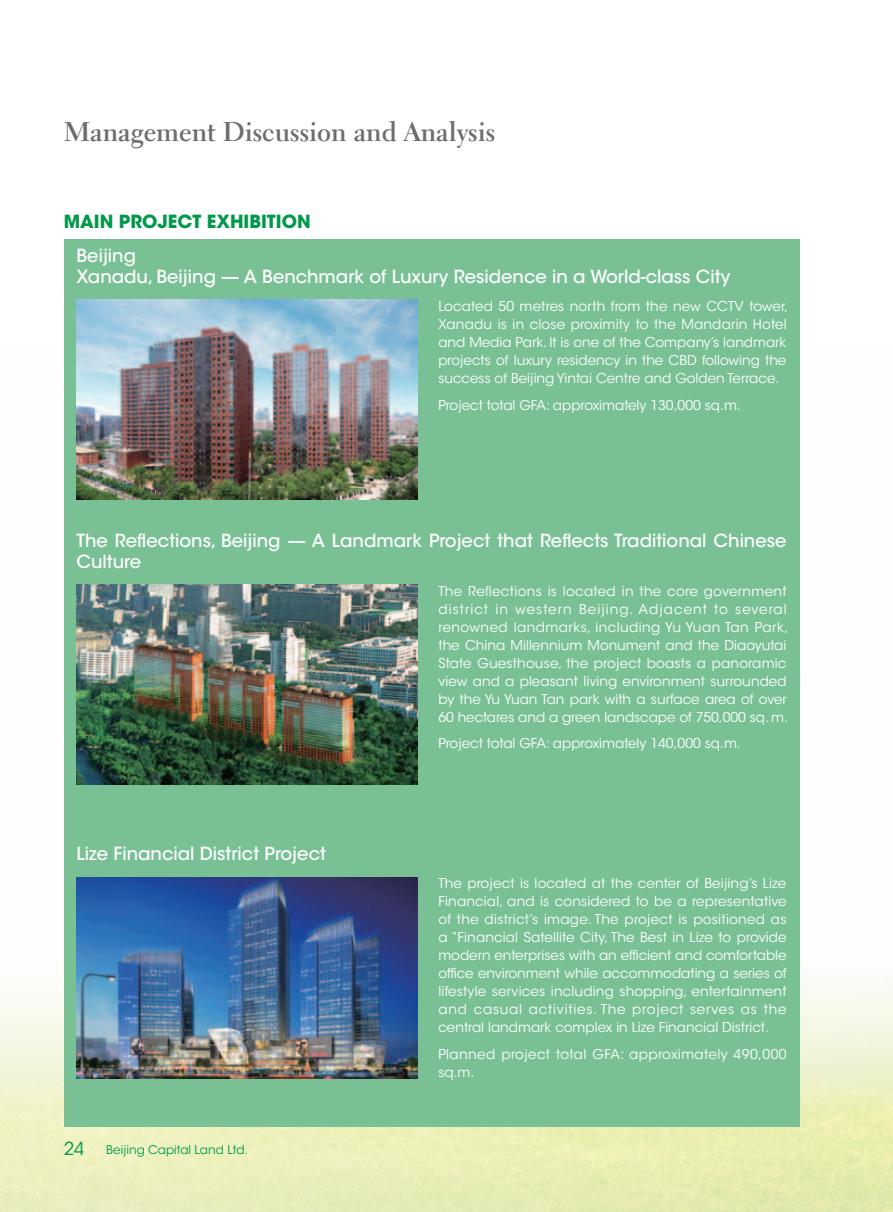
<style>
.page{position:relative;width:893px;height:1212px;background:#fff}
.page>*{position:absolute;margin:0;border:0;box-sizing:border-box;transform-origin:0 0}
.t1{font:700 27px "Electra LT Std";color:#6c6d70}
.t2{font:500 18px/21px "ITC Avant Garde Std";color:#fff}
._01_H1{font:700 18px "ITC Avant Garde Std";color:#00984a}
.t3{font:13.5px/18px "ITC Avant Garde Std";color:#fff}
.t4{font:13.5px/18px "ITC Avant Garde Std";letter-spacing:.03em;color:#fff}
.t5{font:12px "ITC Avant Garde Std";color:#00984a}
.s1{font-size:18px}
</style>
<div class="page">
<div style="left:64px;top:239px;width:735px;height:888px;background:#79c195"></div>
<img style="left:77px;top:300px;width:340px;height:200px">
<img style="left:77px;top:585px;width:340px;height:199px">
<img style="left:77px;top:877px;width:340px;height:202px">
<h1 class="t1" style="left:64px;top:115px;width:433px">Management Discussion and Analysis</h1>
<p class="_01_H1" style="left:64px;top:209px;width:248px">MAIN PROJECT EXHIBITION</p>
<p class="t2" style="left:77px;top:245px;width:61px">Beijing</p>
<p class="t2" style="left:77px;top:266px;width:655px">Xanadu, Beijing — A Benchmark of Luxury Residence in a World-class City</p>
<p class="t3" style="left:438px;top:297px;width:352px">Located 50 metres north from the new CCTV tower, Xanadu is in close proximity to the Mandarin Hotel and Media Park. It is one of the Company’s landmark projects of luxury residency in the CBD following the success of Beijing Yintai Centre and Golden Terrace.</p>
<p class="t3" style="left:438px;top:396px;width:304px">Project total GFA: approximately 130,000 sq.m.</p>
<p class="t2" style="left:77px;top:530px;width:712px">The Reflections, Beijing — A Landmark Project that Reflects Traditional Chinese<br>Culture</p>
<p class="t2" style="left:77px;top:843px;width:251px">Lize Financial District Project</p>
<p class="t5" style="left:64px;top:1143px;width:186px"><span class="s1">24</span> Beijing Capital Land Ltd.</p>
<p class="t3" style="left:438px;top:582px;width:351px">The Reflections is located in the core government district in western Beijing. Adjacent to several renowned landmarks, including Yu Yuan Tan Park, the China Millennium Monument and the Diaoyutai State Guesthouse, the project boasts a panoramic view and a pleasant living environment surrounded by the Yu Yuan Tan park with a surface area of over 60 hectares and a green landscape of 750,000 sq. m.</p>
<p class="t3" style="left:438px;top:735px;width:304px">Project total GFA: approximately 140,000 sq.m.</p>
<p class="t3" style="left:438px;top:874px;width:350px;text-align:justify">The project is located at the center of Beijing’s Lize Financial, and is considered to be a representative of the district’s image. The project is positioned as a “Financial Satellite City, The Best in Lize to provide modern enterprises with an efficient and comfortable office environment while accommodating a series of lifestyle services including shopping, entertainment and casual activities. The project serves as the central landmark complex in Lize Financial District.</p>
<p class="t4" style="left:438px;top:1045px;width:350px">Planned project total GFA: approximately 490,000 sq.m.</p>
</div>
